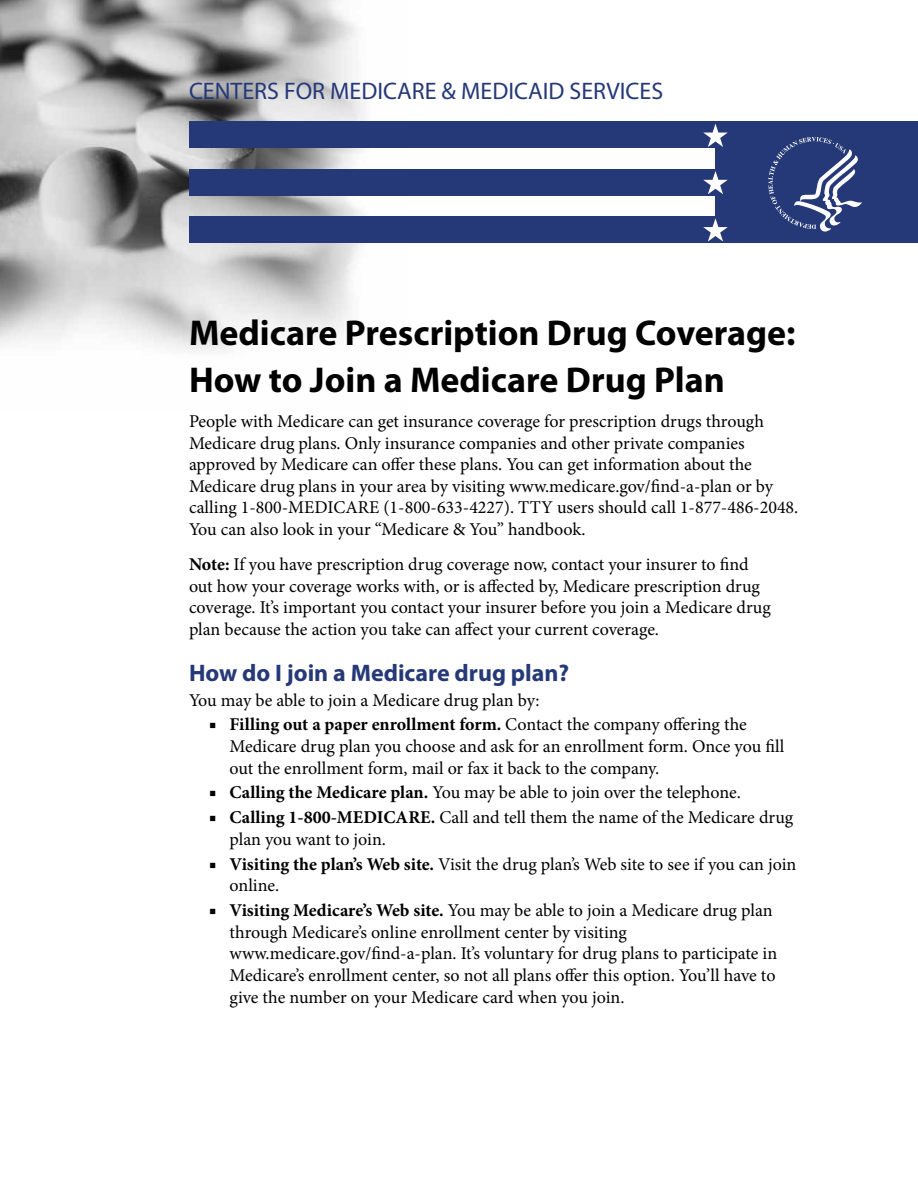
<style>
.page{position:relative;width:918px;height:1188px;background:#fff}
.page>*{position:absolute;margin:0;border:0;box-sizing:border-box;transform-origin:0 0}
.t1{font:700 36px/46.8px "Myriad Pro";color:#000}
.t2{font:24px "Myriad Pro";color:#253878}
.t3{font:700 24px "Myriad Pro";color:#253878}
.Text{font:18px/21.6px "Minion Pro";letter-spacing:-.005em;color:#000}
.s1{font-weight:700}
</style>
<div class="page">
<img style="left:0;top:0;width:408px;height:351px">
<div style="left:189px;top:122px;width:641px;height:26px;background:#253878"></div>
<div style="left:189px;top:169px;width:641px;height:27px;background:#253878"></div>
<div style="left:189px;top:216px;width:641px;height:27px;background:#253878"></div>
<div style="left:716px;top:122px;width:202px;height:121px;background:#253878"></div>
<svg style="left:703px;top:124px;width:25px;height:23px"></svg>
<svg style="left:703px;top:171px;width:25px;height:23px"></svg>
<svg style="left:703px;top:218px;width:25px;height:24px"></svg>
<svg style="left:768px;top:137px;width:94px;height:95px"></svg>
<h2 class="t2" style="left:189px;top:76px;width:476px">CENTERS FOR MEDICARE &amp; MEDICAID SERVICES</h2>
<h1 class="t1" style="left:189px;top:310px;width:608px">Medicare Prescription Drug Coverage:<br>How to Join a Medicare Drug Plan</h1>
<p class="Text" style="left:189px;top:410px;width:585px">People with Medicare can get insurance coverage for prescription drugs through Medicare drug plans. Only insurance companies and other private companies approved by Medicare can offer these plans. You can get information about the Medicare drug plans in your area by visiting www.medicare.gov/find-a-plan or by</p>
<p class="Text" style="left:189px;top:497px;width:611px">calling 1-800-MEDICARE (1-800-633-4227). TTY users should call 1-877-486-2048.<br>You can also look in your “Medicare &amp; You” handbook.</p>
<p class="Text" style="left:189px;top:554px;width:583px"><span class="s1">Note:</span> If you have prescription drug coverage now, contact your insurer to find out how your coverage works with, or is affected by, Medicare prescription drug coverage. It’s important you contact your insurer before you join a Medicare drug plan because the action you take can affect your current coverage.</p>
<h2 class="t3" style="left:189px;top:659px;width:382px">How do I join a Medicare drug plan?</h2>
<p class="Text" style="left:189px;top:689px;width:352px">You may be able to join a Medicare drug plan by:</p>
<p class="Text" style="left:230px;top:714px;width:556px;text-indent:-20px">■ <span class="s1">Filling out a paper enrollment form.</span> Contact the company offering the<br>Medicare drug plan you choose and ask for an enrollment form. Once you fill out the enrollment form, mail or fax it back to the company.</p>
<p class="Text" style="left:209px;top:782px;width:533px">■ <span class="s1">Calling the Medicare plan.</span> You may be able to join over the telephone.</p>
<p class="Text" style="left:230px;top:807px;width:565px;text-indent:-20px">■ <span class="s1">Calling 1-800-MEDICARE.</span> Call and tell them the name of the Medicare drug plan you want to join.</p>
<p class="Text" style="left:230px;top:853px;width:568px;text-indent:-20px">■ <span class="s1">Visiting the plan’s Web site.</span> Visit the drug plan’s Web site to see if you can join online.</p>
<p class="Text" style="left:230px;top:900px;width:549px;text-indent:-20px">■ <span class="s1">Visiting Medicare’s Web site.</span> You may be able to join a Medicare drug plan through Medicare’s online enrollment center by visiting www.medicare.gov/find-a-plan. It’s voluntary for drug plans to participate in Medicare’s enrollment center, so not all plans offer this option. You’ll have to give the number on your Medicare card when you join.</p>
</div>
